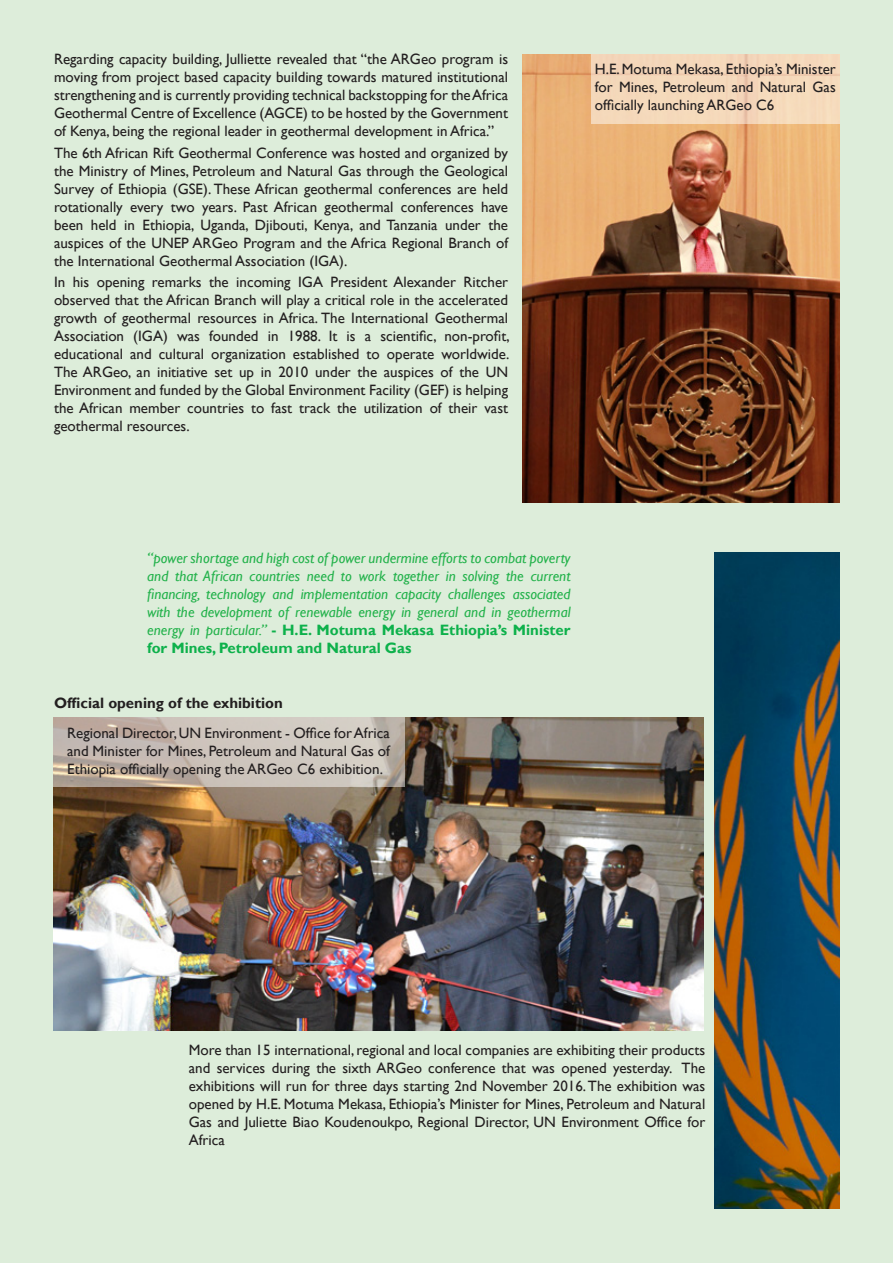
<style>
.page{position:relative;width:893px;height:1263px;background:#ddedda}
.page>*{position:absolute;margin:0;border:0;box-sizing:border-box;transform-origin:0 0}
.t1{font:15px/18px "Gill Sans";color:#231f20;text-align:justify}
.t2{font:italic 15px/18px "Gill Sans";color:#23b24b;text-align:justify}
.t3{font:700 15px "Gill Sans";color:#231f20}
.s1{font-weight:700;font-style:normal;color:#0db14b}
</style>
<div class="page">
<img style="left:53px;top:717px;width:650px;height:314px">
<svg style="left:53px;top:717px;width:352px;height:70px;background:#c7bdb3"></svg>
<img style="left:523px;top:54px;width:317px;height:448px">
<img style="left:715px;top:552px;width:125px;height:657px">
<div style="left:591px;top:54px;width:249px;height:69px;background:#f5d8bb"></div>
<p class="t1" style="left:54px;top:51px;width:456px">Regarding capacity building, Julliette revealed that “the ARGeo program is moving from project based capacity building towards matured institutional strengthening and is currently providing technical backstopping for the Africa Geothermal Centre of Excellence (AGCE) to be hosted by the Government of Kenya, being the regional leader in geothermal development in Africa.”</p>
<p class="t1" style="left:54px;top:144px;width:456px">The 6th African Rift Geothermal Conference was hosted and organized by the Ministry of Mines, Petroleum and Natural Gas through the Geological Survey of Ethiopia (GSE). These African geothermal conferences are held rotationally every two years. Past African geothermal conferences have been held in Ethiopia, Uganda, Djibouti, Kenya, and Tanzania under the auspices of the UNEP ARGeo Program and the Africa Regional Branch of the International Geothermal Association (IGA).</p>
<p class="t1" style="left:54px;top:274px;width:457px">In his opening remarks the incoming IGA President Alexander Ritcher observed that the African Branch will play a critical role in the accelerated growth of geothermal resources in Africa. The International Geothermal Association (IGA) was founded in 1988. It is a scientific, non-profit, educational and cultural organization established to operate worldwide.<br>The ARGeo, an initiative set up in 2010 under the auspices of the UN Environment and funded by the Global Environment Facility (GEF) is helping the African member countries to fast track the utilization of their vast geothermal resources.</p>
<p class="t1" style="left:595px;top:60px;width:242px">H.E. Motuma Mekasa, Ethiopia’s Minister for Mines, Petroleum and Natural Gas officially launching ARGeo C6</p>
<p class="t2" style="left:147px;top:549px;width:425px">“power shortage and high cost of power undermine efforts to combat poverty and that African countries need to work together in solving the current financing, technology and implementation capacity challenges associated with the development of renewable energy in general and in geothermal energy in particular.” <span class="s1">- H.E. Motuma Mekasa Ethiopia’s Minister for Mines, Petroleum and Natural Gas</span></p>
<p class="t3" style="left:54px;top:694px;width:230px">Official opening of the exhibition</p>
<p class="t1" style="left:67px;top:724px;width:324px">Regional Director, UN Environment - Office for Africa and Minister for Mines, Petroleum and Natural Gas of Ethiopia officially opening the ARGeo C6 exhibition.</p>
<p class="t1" style="left:189px;top:1041px;width:518px">More than 15 international, regional and local companies are exhibiting their products and services during the sixth ARGeo conference that was opened yesterday. The exhibitions will run for three days starting 2nd November 2016. The exhibition was opened by H.E. Motuma Mekasa, Ethiopia’s Minister for Mines, Petroleum and Natural Gas and Juliette Biao Koudenoukpo, Regional Director, UN Environment Office for Africa</p>
</div>
